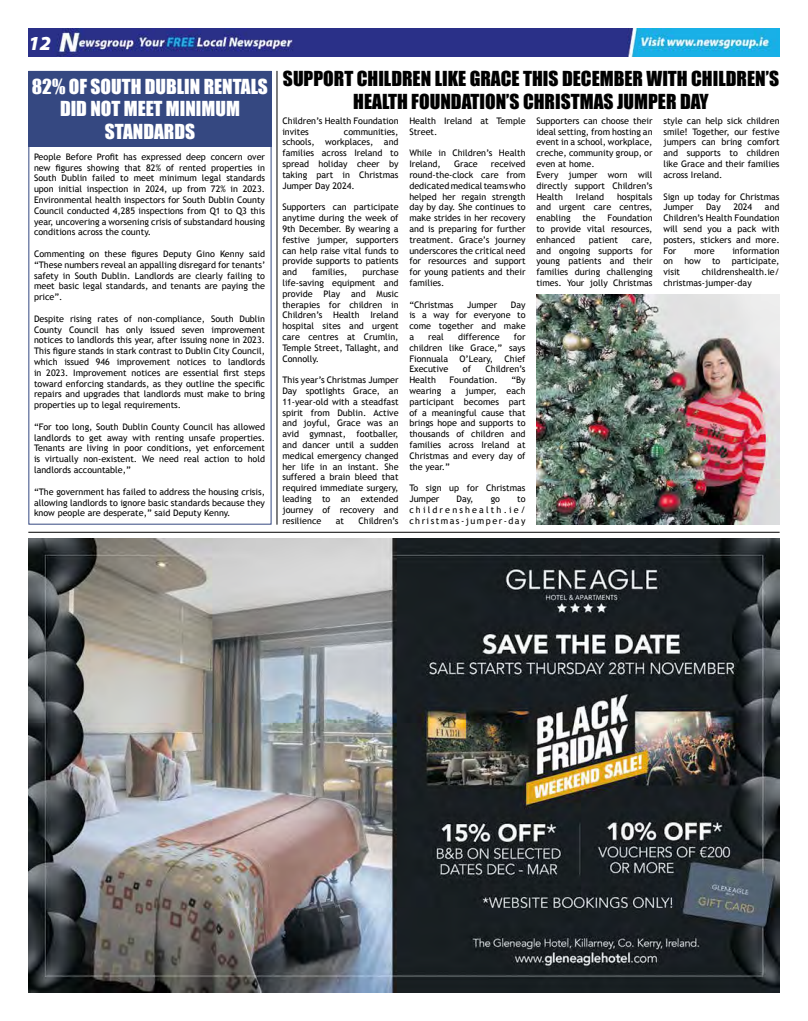
<style>
.page{position:relative;width:808px;height:1021px;background:#fff}
.page>*{position:absolute;margin:0;border:0;box-sizing:border-box;transform-origin:0 0}
.t1{font:italic 900 20px "Myriad Pro";color:#fff}
.t2{font:19px/22.8px "Impact";color:#000;text-align:center}
.t3{font:19px/22.8px "Impact";color:#fff;text-align:center}
.t4{font:9px/10.8px "Trebuchet MS";color:#000;text-align:justify}
</style>
<div class="page">
<img style="left:28px;top:28px;width:752px;height:29px">
<hr style="left:28px;top:531px;width:752px;height:1px;background:#000">
<img style="left:28px;top:539px;width:752px;height:453px">
<div style="left:28px;top:71px;width:244px;height:76px;background:#354881"></div>
<div style="left:28px;top:71px;width:244px;height:453px;border:1px solid #354881"></div>
<img style="left:536px;top:294px;width:244px;height:230px">
<hr style="left:276px;top:71px;width:1px;height:453px;background:#000">
<h1 class="t1" style="left:28px;top:30px;width:24px">12</h1>
<h2 class="t3" style="left:32px;top:74px;width:238px">82% OF SOUTH DUBLIN RENTALS<br>DID NOT MEET MINIMUM<br>STANDARDS</h2>
<p class="t4" style="left:34px;top:151px;width:233px">People Before Profit has expressed deep concern over new figures showing that 82% of rented properties in South Dublin failed to meet minimum legal standards upon initial inspection in 2024, up from 72% in 2023.<br>Environmental health inspectors for South Dublin County Council conducted 4,285 inspections from Q1 to Q3 this year, uncovering a worsening crisis of substandard housing conditions across the county.</p>
<p class="t4" style="left:34px;top:248px;width:233px">Commenting on these figures Deputy Gino Kenny said “These numbers reveal an appalling disregard for tenants’ safety in South Dublin. Landlords are clearly failing to meet basic legal standards, and tenants are paying the price”.</p>
<p class="t4" style="left:34px;top:313px;width:233px">Despite rising rates of non-compliance, South Dublin County Council has only issued seven improvement notices to landlords this year, after issuing none in 2023.<br>This figure stands in stark contrast to Dublin City Council, which issued 946 improvement notices to landlords in 2023. Improvement notices are essential first steps toward enforcing standards, as they outline the specific repairs and upgrades that landlords must make to bring properties up to legal requirements.</p>
<p class="t4" style="left:34px;top:421px;width:233px">“For too long, South Dublin County Council has allowed landlords to get away with renting unsafe properties.<br>Tenants are living in poor conditions, yet enforcement is virtually non-existent. We need real action to hold landlords accountable,”</p>
<p class="t4" style="left:34px;top:486px;width:233px">“The government has failed to address the housing crisis, allowing landlords to ignore basic standards because they know people are desperate,” said Deputy Kenny.</p>
<h2 class="t2" style="left:283px;top:67px;width:498px">SUPPORT CHILDREN LIKE GRACE THIS DECEMBER WITH CHILDREN’S<br>HEALTH FOUNDATION’S CHRISTMAS JUMPER DAY</h2>
<p class="t4" style="left:282px;top:115px;width:118px">Children’s Health Foundation invites</p>
<p class="t4" style="left:409px;top:115px;width:118px">Health Ireland at Temple<br>Street.</p>
<p class="t4" style="left:409px;top:148px;width:118px">While in Children’s Health<br>Ireland,</p>
<p class="t4" style="left:536px;top:115px;width:118px;text-align:left">Supporters can choose their ideal setting, from hosting an event in a school, workplace, creche, community group, or even at home.<br>Every jumper worn will directly support Children’s<br>Health</p>
<p class="t4" style="left:663px;top:115px;width:118px">style can help sick children smile! Together, our festive jumpers can bring comfort and supports to children like Grace and their families across Ireland.</p>
<p class="t4" style="left:663px;top:191px;width:118px">Sign up today for Christmas<br>Jumper</p>
<p class="t4" style="left:282px;top:126px;width:118px;text-indent:62px">communities, schools, workplaces, and families across Ireland to spread holiday cheer by taking part in Christmas Jumper Day 2024.</p>
<p class="t4" style="left:282px;top:202px;width:118px">Supporters can participate anytime during the week of 9th December. By wearing a festive jumper, supporters can help raise vital funds to provide supports to patients and</p>
<p class="t4" style="left:409px;top:159px;width:118px;text-indent:82px">received round-the-clock care from dedicated medical teams who helped her regain strength day by day. She continues to make strides in her recovery and is preparing for further treatment. Grace’s journey underscores the critical need for resources and support for young patients and their families.</p>
<p class="t4" style="left:409px;top:299px;width:46px">“Christmas</p>
<p class="t4" style="left:467px;top:299px;width:32px">Jumper</p>
<p class="t4" style="left:454px;top:159px;width:25px">Grace</p>
<p class="t4" style="left:536px;top:191px;width:118px;text-indent:81px">hospitals and urgent care centres, enabling</p>
<p class="t4" style="left:576px;top:191px;width:30px">Ireland</p>
<p class="t4" style="left:663px;top:202px;width:118px;text-indent:102px">and Children’s Health Foundation will send you a pack with posters, stickers and more.<br>For</p>
<p class="t4" style="left:706px;top:202px;width:16px">Day</p>
<p class="t4" style="left:733px;top:202px;width:20px">2024</p>
<p class="t4" style="left:536px;top:213px;width:118px;text-indent:71px">Foundation to provide vital resources, enhanced</p>
<p class="t4" style="left:582px;top:213px;width:15px">the</p>
<p class="t4" style="left:589px;top:234px;width:31px">patient</p>
<p class="t4" style="left:536px;top:234px;width:118px;text-indent:95px">care, and ongoing supports for young patients and their families during challenging times. Your jolly Christmas</p>
<p class="t4" style="left:663px;top:245px;width:118px;text-indent:69px">information on how to participate, visit</p>
<p class="t4" style="left:694px;top:245px;width:22px">more</p>
<p class="t4" style="left:282px;top:267px;width:118px;text-indent:80px">purchase life-saving equipment and provide Play and Music therapies for children in Children’s Health Ireland hospital sites and urgent care centres at Crumlin, Temple Street, Tallaght, and Connolly.</p>
<p class="t4" style="left:282px;top:375px;width:118px">This year’s Christmas Jumper Day spotlights Grace, an 11-year-old with a steadfast spirit from Dublin. Active and joyful, Grace was an avid gymnast, footballer, and dancer until a sudden medical emergency changed her life in an instant. She suffered a brain bleed that required immediate surgery, leading to an extended journey of recovery and resilience</p>
<p class="t4" style="left:312px;top:267px;width:37px">families,</p>
<p class="t4" style="left:663px;top:267px;width:118px;text-indent:38px">childrenshealth.ie/ christmas-jumper-day</p>
<p class="t4" style="left:409px;top:299px;width:118px;text-indent:102px">Day is a way for everyone to come together and make a</p>
<p class="t4" style="left:409px;top:331px;width:118px;text-indent:105px">for children like Grace,” says Fionnuala O’Leary, Chief Executive</p>
<p class="t4" style="left:428px;top:331px;width:17px">real</p>
<p class="t4" style="left:458px;top:331px;width:43px">difference</p>
<p class="t4" style="left:463px;top:364px;width:10px">of</p>
<p class="t4" style="left:485px;top:364px;width:42px">Children’s</p>
<p class="t4" style="left:409px;top:375px;width:118px;text-indent:102px">“By wearing a jumper, each participant becomes part of a meaningful cause that brings hope and supports to thousands of children and families across Ireland at Christmas and every day of the year.”</p>
<p class="t4" style="left:409px;top:483px;width:118px">To sign up for Christmas<br>Jumper</p>
<p class="t4" style="left:409px;top:375px;width:28px">Health</p>
<p class="t4" style="left:449px;top:375px;width:50px">Foundation.</p>
<p class="t4" style="left:457px;top:493px;width:18px">Day,</p>
<p class="t4" style="left:491px;top:493px;width:11px">go</p>
<p class="t4" style="left:409px;top:493px;width:118px;text-indent:108px">to childrenshealth.ie/ christmas-jumper-day</p>
<p class="t4" style="left:336px;top:515px;width:10px">at</p>
<p class="t4" style="left:358px;top:515px;width:42px">Children’s</p>
</div>
